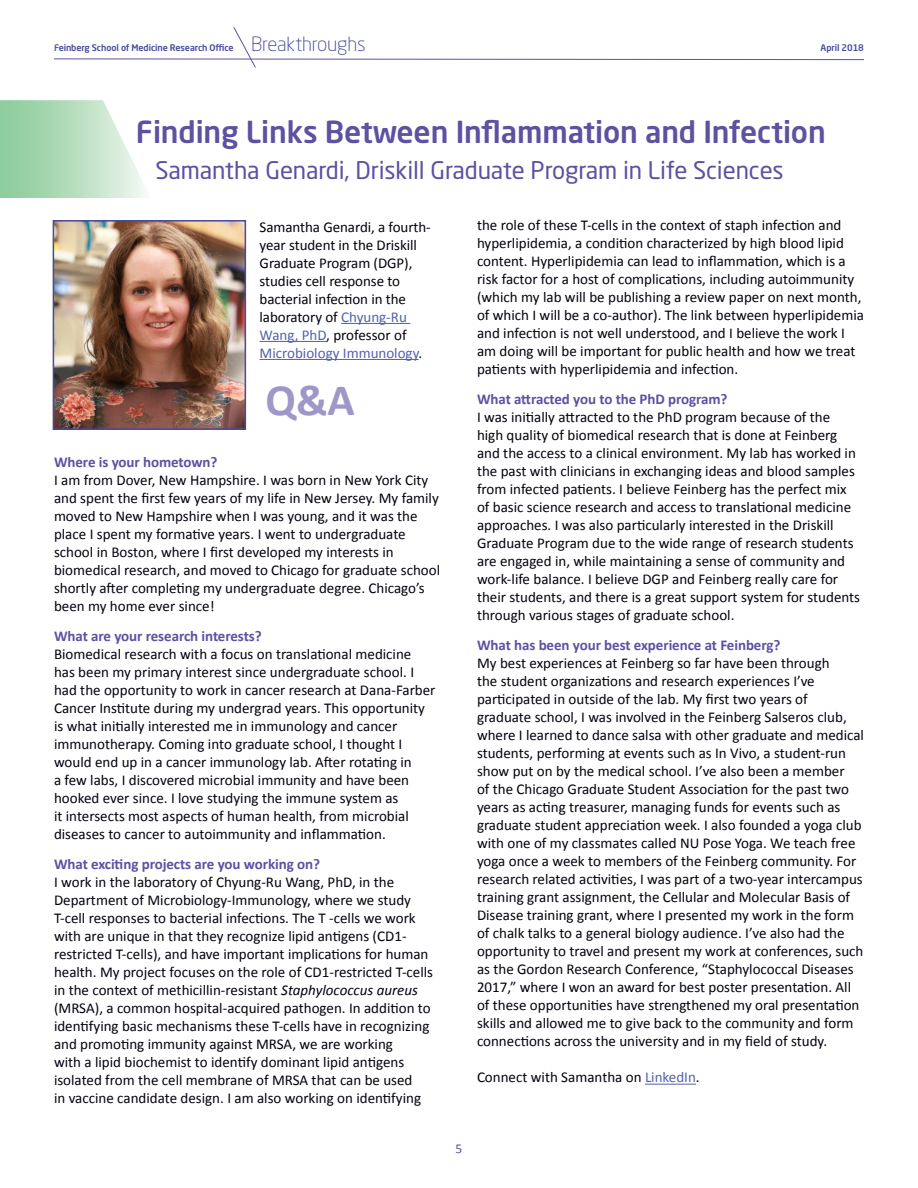
<style>
.page{position:relative;width:918px;height:1188px;background:#fff}
.page>*{position:absolute;margin:0;border:0;box-sizing:border-box;transform-origin:0 0}
.t1{font:700 45px "Calibri";color:#a097c9}
.t2{font:500 30px "Neo Sans Pro";letter-spacing:-.005em;color:#5d51a2}
.t3{font:24px "Neo Sans Pro";letter-spacing:-.005em;color:#5d51a2}
.t4{font:15px/18px "Calibri";color:#06000e}
.t5{font:700 15px "Calibri";letter-spacing:-.005em;color:#5d51a2}
.t6{font:13.5px "Calibri";color:#5d51a2}
.t7{font:500 9px "Neo Sans Pro";letter-spacing:-.01em;color:#484a9a}
.s1{color:#5d51a2}
.s2{font-weight:300;font-size:19.5px}
.s3{color:#5261ac}
.s4{font-style:italic}
.s5{color:#000}
</style>
<div class="page">
<hr style="left:341px;top:323px;width:69px;height:1px;background:#5261ac">
<hr style="left:260px;top:341px;width:66px;height:1px;background:#5261ac">
<hr style="left:260px;top:359px;width:159px;height:1px;background:#5261ac">
<svg style="left:54px;top:27px;width:810px;height:41px"></svg>
<hr style="left:645px;top:1084px;width:51px;height:1px;background:#5261ac">
<svg style="left:0;top:100px;width:146px;height:98px"></svg>
<img style="left:56px;top:223px;width:187px;height:204px">
<div style="left:53px;top:220px;width:193px;height:210px;border:2px solid #484a9a"></div>
<p class="t7" style="left:54px;top:42px;width:313px"><span class="s1">F</span>einberg School of Medicine Research Office <span class="s2">Breakthroughs</span></p>
<p class="t7" style="left:821px;top:42px;width:45px">April 2018</p>
<h2 class="t2" style="left:136px;top:113px;width:691px">Finding Links Between Inflammation and Infection</h2>
<h3 class="t3" style="left:155px;top:155px;width:630px">Samantha Genardi, Driskill Graduate Program in Life Sciences</h3>
<p class="t4" style="left:260px;top:217px;width:173px">Samantha Genardi, a fourth&shy;year student in the Driskill<br>Graduate Program (DGP), studies cell response to bacterial infection in the laboratory of <span class="s3">Chyung-Ru<br>Wang, PhD</span>, professor of<br><span class="s3">Microbiology Immunology</span>.</p>
<h1 class="t1" style="left:266px;top:372px;width:91px">Q&amp;A</h1>
<p class="t5" style="left:54px;top:453px;width:165px">Where is your hometown?</p>
<p class="t4" style="left:54px;top:471px;width:388px">I am from Dover, New Hampshire. I was born in New York City and spent the first few years of my life in New Jersey. My family moved to New Hampshire when I was young, and it was the place I spent my formative years. I went to undergraduate school in Boston, where I first developed my interests in biomedical research, and moved to Chicago for graduate school shortly after completing my undergraduate degree. Chicago’s been my home ever since!</p>
<p class="t5" style="left:54px;top:627px;width:209px">What are your research interests?</p>
<p class="t4" style="left:54px;top:645px;width:383px">Biomedical research with a focus on translational medicine has been my primary interest since undergraduate school. I had the opportunity to work in cancer research at Dana-Farber Cancer Institute during my undergrad years. This opportunity is what initially interested me in immunology and cancer immunotherapy. Coming into graduate school, I thought I would end up in a cancer immunology lab. After rotating in<br>a few labs, I discovered microbial immunity and have been hooked ever since. I love studying the immune system as<br>it intersects most aspects of human health, from microbial diseases to cancer to autoimmunity and inflammation.</p>
<p class="t5" style="left:54px;top:855px;width:268px">What exciting projects are you working on?</p>
<p class="t4" style="left:54px;top:873px;width:381px">I work in the laboratory of Chyung-Ru Wang, PhD, in the Department of Microbiology-Immunology, where we study T-cell responses to bacterial infections. The T -cells we work with are unique in that they recognize lipid antigens (CD1- restricted T-cells), and have important implications for human health. My project focuses on the role of CD1-restricted T-cells in the context of methicillin-resistant <span class="s4">Staphylococcus aureus </span>(MRSA), a common hospital-acquired pathogen. In addition to identifying basic mechanisms these T-cells have in recognizing and promoting immunity against MRSA, we are working<br>with a lipid biochemist to identify dominant lipid antigens isolated from the cell membrane of MRSA that can be used<br>in vaccine candidate design. I am also working on identifying</p>
<p class="t4" style="left:477px;top:216px;width:388px">the role of these T-cells in the context of staph infection and hyperlipidemia, a condition characterized by high blood lipid content. Hyperlipidemia can lead to inflammation, which is a risk factor for a host of complications, including autoimmunity (which my lab will be publishing a review paper on next month, of which I will be a co-author). The link between hyperlipidemia and infection is not well understood, and I believe the work I am doing will be important for public health and how we treat patients with hyperlipidemia and infection.</p>
<p class="t5" style="left:477px;top:390px;width:252px">What attracted you to the PhD program?</p>
<p class="t4" style="left:477px;top:408px;width:385px">I was initially attracted to the PhD program because of the high quality of biomedical research that is done at Feinberg and the access to a clinical environment. My lab has worked in the past with clinicians in exchanging ideas and blood samples from infected patients. I believe Feinberg has the perfect mix of basic science research and access to translational medicine approaches. I was also particularly interested in the Driskill Graduate Program due to the wide range of research students are engaged in, while maintaining a sense of community and work-life balance. I believe DGP and Feinberg really care for their students, and there is a great support system for students through various stages of graduate school.</p>
<p class="t5" style="left:477px;top:636px;width:305px">What has been your best experience at Feinberg?</p>
<p class="t4" style="left:477px;top:654px;width:388px">My best experiences at Feinberg so far have been through<br>the student organizations and research experiences I’ve participated in outside of the lab. My first two years of graduate school, I was involved in the Feinberg Salseros club, where I learned to dance salsa with other graduate and medical students, performing at events such as In Vivo, a student-run show put on by the medical school. I’ve also been a member<br>of the Chicago Graduate Student Association for the past two years as acting treasurer, managing funds for events such as graduate student appreciation week. I also founded a yoga club with one of my classmates called NU Pose Yoga. We teach free yoga once a week to members of the Feinberg community. For research related activities, I was part of a two-year intercampus training grant assignment, the Cellular and Molecular Basis of Disease training grant, where I presented my work in the form of chalk talks to a general biology audience. I’ve also had the opportunity to travel and present my work at conferences, such as the Gordon Research Conference, “Staphylococcal Diseases 2017,” where I won an award for best poster presentation. All of these opportunities have strengthened my oral presentation skills and allowed me to give back to the community and form connections across the university and in my field of study.</p>
<p class="t4" style="left:477px;top:1068px;width:224px">Connect with Samantha on <span class="s3">LinkedIn</span><span class="s5">.</span></p>
<p class="t6" style="left:456px;top:1140px;width:8px">5</p>
</div>
